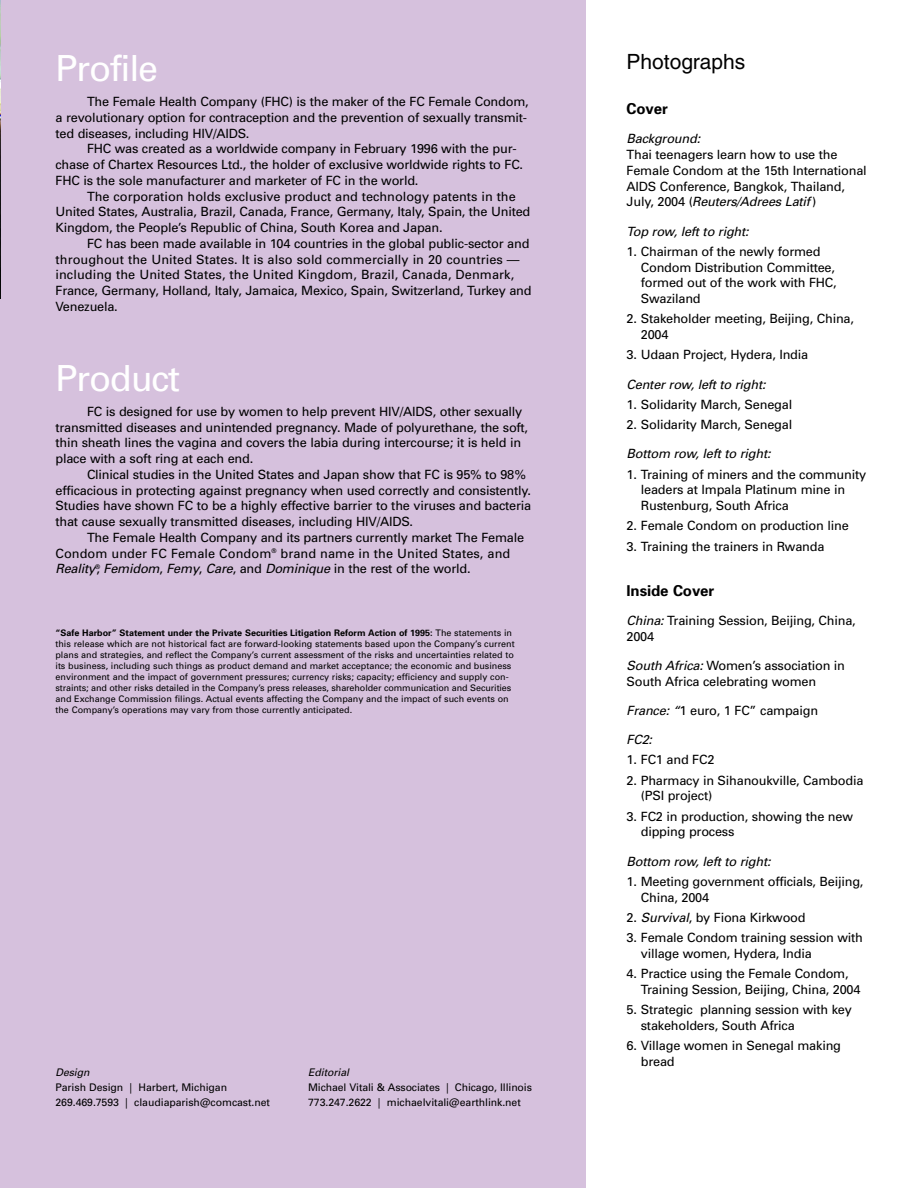
<style>
.page{position:relative;width:918px;height:1188px;background:#fff}
.page>*{position:absolute;margin:0;border:0;box-sizing:border-box;transform-origin:0 0}
.t1{font:36px "Univers";letter-spacing:-.035em;color:#fff}
.t2{font:21px "Helvetica";color:#000}
.t3{font:700 15px "Univers";letter-spacing:-.005em;color:#000}
.t4{font:12.75px/15.8px "Univers";letter-spacing:-.015em;color:#000}
.t5{font:italic 12.75px "Univers";letter-spacing:-.015em;color:#000}
.t6{font:10.5px/15px "Univers";letter-spacing:-.005em;color:#000}
.t7{font:italic 10.5px "Univers";color:#000}
.t8{font:9px/10.9px "Univers";color:#000}
.s1{font-style:italic}
.s2{font-weight:700}
</style>
<div class="page">
<div style="left:0;top:0;width:585px;height:1188px;background:#d6c1dd"></div>
<img style="left:0;top:0;width:1px;height:298px">
<h1 class="t1" style="left:56px;top:55px;width:104px">Profile</h1>
<p class="t4" style="left:55px;top:95px;width:475px;text-align:justify;text-indent:32px">The Female Health Company (FHC) is the maker of the FC Female Condom, a revolutionary option for contraception and the prevention of sexually transmit&shy;ted diseases, including HIV/AIDS.</p>
<p class="t4" style="left:55px;top:142px;width:469px;text-indent:32px">FHC was created as a worldwide company in February 1996 with the pur&shy;chase of Chartex Resources Ltd., the holder of exclusive worldwide rights to FC.<br>FHC is the sole manufacturer and marketer of FC in the world.</p>
<p class="t4" style="left:55px;top:189px;width:476px;text-indent:32px">The corporation holds exclusive product and technology patents in the<br>United States, Australia, Brazil, Canada, France, Germany, Italy, Spain, the United<br>Kingdom, the People’s Republic of China, South Korea and Japan.</p>
<p class="t4" style="left:55px;top:237px;width:478px;text-indent:32px">FC has been made available in 104 countries in the global public-sector and throughout the United States. It is also sold commercially in 20 countries — including the United States, the United Kingdom, Brazil, Canada, Denmark, France, Germany, Holland, Italy, Jamaica, Mexico, Spain, Switzerland, Turkey and Venezuela.</p>
<h1 class="t1" style="left:56px;top:365px;width:126px">Product</h1>
<p class="t4" style="left:55px;top:405px;width:474px;text-indent:32px">FC is designed for use by women to help prevent HIV/AIDS, other sexually transmitted diseases and unintended pregnancy. Made of polyurethane, the soft, thin sheath lines the vagina and covers the labia during intercourse; it is held in place with a soft ring at each end.</p>
<p class="t4" style="left:55px;top:468px;width:477px;text-indent:32px">Clinical studies in the United States and Japan show that FC is 95% to 98% efficacious in protecting against pregnancy when used correctly and consistently.<br>Studies have shown FC to be a highly effective barrier to the viruses and bacteria that cause sexually transmitted diseases, including HIV/AIDS.</p>
<p class="t4" style="left:55px;top:531px;width:470px;text-indent:32px">The Female Health Company and its partners currently market The Female<br>Condom under FC Female Condom<sup>®</sup> brand name in the United States, and<br><span class="s1">Reality</span><sup>®</sup>, <span class="s1">Femidom</span>, <span class="s1">Femy</span>, <span class="s1">Care</span>, a n d <span class="s1">Dominique</span> i n t h e r e st o f t h e w o r l d .</p>
<p class="t8" style="left:56px;top:628px;width:461px"><span class="s2">“Safe Harbor” Statement under the Private Securities Litigation Reform Action of 1995:</span> The statements in this release which are not historical fact are forward-looking statements based upon the Company’s current plans and strategies, and reflect the Company’s current assessment of the risks and uncertainties related to its business, including such things as product demand and market acceptance; the economic and business environment and the impact of government pressures; currency risks; capacity; efficiency and supply con&shy;straints; and other risks detailed in the Company’s press releases, shareholder communication and Securities and Exchange Commission filings. Actual events affecting the Company and the impact of such events on the Company’s operations may vary from those currently anticipated.</p>
<p class="t7" style="left:56px;top:1069px;width:38px">Design</p>
<p class="t6" style="left:56px;top:1081px;width:216px">Parish Design | Harbert, Michigan<br>269.469.7593 | claudiaparish@comcast.net</p>
<p class="t7" style="left:308px;top:1069px;width:44px">Editorial</p>
<p class="t6" style="left:308px;top:1081px;width:225px">Michael Vitali &amp; Associates | Chicago, Illinois<br>773.247.2622 | michaelvitali@earthlink.net</p>
<h2 class="t2" style="left:627px;top:54px;width:120px">Photographs</h2>
<p class="t3" style="left:627px;top:103px;width:43px">Cover</p>
<p class="t5" style="left:627px;top:134px;width:78px">Background:</p>
<p class="t4" style="left:627px;top:148px;width:242px">Thai teenagers learn how to use the Female Condom at the 15th International AIDS Conference, Bangkok, Thailand,<br>J u l y, 2 0 0 4 (<span class="s1">Reuters/Adrees Latif</span> )</p>
<p class="t5" style="left:627px;top:226px;width:126px">Top row, left to right:</p>
<p class="t4" style="left:641px;top:245px;width:197px;text-indent:-14px">1. Chairman of the newly formed<br>Condom Distribution Committee, formed out of the work with FHC,<br>Swaziland</p>
<p class="t4" style="left:641px;top:312px;width:215px;text-indent:-14px">2. Stakeholder meeting, Beijing, China,<br>2004</p>
<p class="t4" style="left:627px;top:348px;width:183px">3. Udaan Project, Hydera, India</p>
<p class="t5" style="left:627px;top:379px;width:143px">Center row, left to right:</p>
<p class="t4" style="left:627px;top:398px;width:167px">1. Solidarity March, Senegal</p>
<p class="t4" style="left:627px;top:418px;width:167px">2. Solidarity March, Senegal</p>
<p class="t5" style="left:627px;top:449px;width:148px">Bottom row, left to right:</p>
<p class="t4" style="left:641px;top:467px;width:227px;text-indent:-14px">1. Training of miners and the community leaders at Impala Platinum mine in<br>Rustenburg, South Africa</p>
<p class="t4" style="left:627px;top:519px;width:224px">2. Female Condom on production line</p>
<p class="t4" style="left:627px;top:539px;width:199px">3. Training the trainers in Rwanda</p>
<p class="t3" style="left:627px;top:585px;width:89px">Inside Cover</p>
<p class="t4" style="left:627px;top:614px;width:231px"><span class="s1">China:</span> Training Session, Beijing, China,<br>2004</p>
<p class="t4" style="left:627px;top:659px;width:220px"><span class="s1">South Africa:</span> Women’s association in<br>South Africa celebrating women</p>
<p class="t4" style="left:627px;top:704px;width:193px"><span class="s1">France: “</span>1 euro, 1 FC” campaign</p>
<p class="t5" style="left:627px;top:735px;width:30px">FC2:</p>
<p class="t4" style="left:627px;top:753px;width:89px">1. FC1 and FC2</p>
<p class="t4" style="left:641px;top:773px;width:224px;text-indent:-14px">2. Pharmacy in Sihanoukville, Cambodia (PSI project)</p>
<p class="t4" style="left:641px;top:809px;width:214px;text-indent:-14px">3. FC2 in production, showing the new dipping process</p>
<p class="t5" style="left:627px;top:856px;width:148px">Bottom row, left to right:</p>
<p class="t4" style="left:641px;top:875px;width:224px;text-indent:-14px">1. Meeting government officials, Beijing,<br>China, 2004</p>
<p class="t4" style="left:627px;top:911px;width:181px">2. <span class="s1">Survival</span>, by Fiona Kirkwood</p>
<p class="t4" style="left:641px;top:931px;width:224px;text-indent:-14px">3. Female Condom training session with village women, Hydera, India</p>
<p class="t4" style="left:641px;top:967px;width:221px;text-indent:-14px">4. Practice using the Female Condom,<br>Training Session, Beijing, China, 2004</p>
<p class="t4" style="left:641px;top:1003px;width:213px;text-indent:-14px">5. Strategic planning session with key stakeholders, South Africa</p>
<p class="t4" style="left:641px;top:1039px;width:202px;text-indent:-14px">6. Village women in Senegal making bread</p>
</div>
